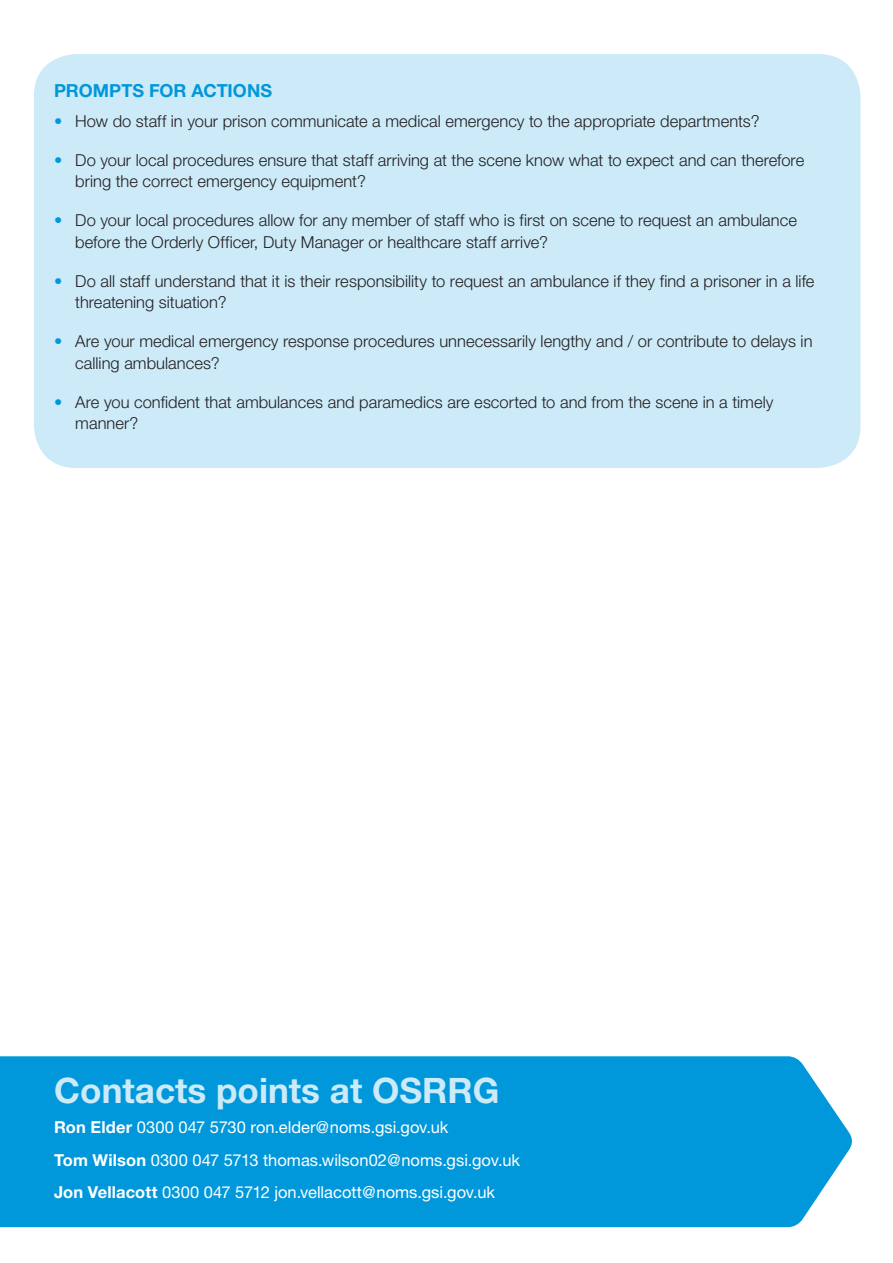
<style>
.page{position:relative;width:893px;height:1263px;background:#fff}
.page>*{position:absolute;margin:0;border:0;box-sizing:border-box;transform-origin:0 0}
.return{font:700 35.1px "Helvetica Neue";color:#cceaf8}
.A_head{font:700 18px "Helvetica Neue";color:#0098db}
.bullets{font:300 16.5px/21.8px "Helvetica Neue";color:#231f20}
.return-2{font:16.5px "Helvetica Neue";color:#fff}
.s1{color:#0098db}
.s2{font-weight:700}
</style>
<div class="page">
<div style="left:34px;top:54px;width:826px;height:414px;background:#cceaf8;border-radius:43px"></div>
<div style="left:0;top:1056px;width:852px;height:171px;background:#0098db"></div>
<p class="A_head" style="left:54px;top:79px;width:220px">PROMPTS FOR ACTIONS</p>
<p class="bullets" style="left:54px;top:110px;width:707px"><span class="s1">•</span> How do staff in your prison communicate a medical emergency to the appropriate departments?</p>
<p class="bullets" style="left:75px;top:149px;width:730px;text-indent:-21px"><span class="s1">•</span> Do your local procedures ensure that staff arriving at the scene know what to expect and can therefore bring the correct emergency equipment?</p>
<p class="bullets" style="left:75px;top:209px;width:723px;text-indent:-21px"><span class="s1">•</span> Do your local procedures allow for any member of staff who is first on scene to request an ambulance before the Orderly Officer, Duty Manager or healthcare staff arrive?</p>
<p class="bullets" style="left:75px;top:270px;width:741px;text-indent:-21px"><span class="s1">•</span> Do all staff understand that it is their responsibility to request an ambulance if they find a prisoner in a life threatening situation?</p>
<p class="bullets" style="left:75px;top:330px;width:739px;text-indent:-21px"><span class="s1">•</span> Are your medical emergency response procedures unnecessarily lengthy and / or contribute to delays in calling ambulances?</p>
<p class="bullets" style="left:75px;top:391px;width:700px;text-indent:-21px"><span class="s1">•</span> Are you confident that ambulances and paramedics are escorted to and from the scene in a timely manner?</p>
<p class="return" style="left:54px;top:1069px;width:447px">Contacts points at OSRRG</p>
<p class="return-2" style="left:54px;top:1118px;width:396px"><span class="s2">Ron Elder</span> 0300 047 5730 ron.elder@noms.gsi.gov.uk</p>
<p class="return-2" style="left:54px;top:1150px;width:468px"><span class="s2">Tom Wilson</span> 0300 047 5713 thomas.wilson02@noms.gsi.gov.uk</p>
<p class="return-2" style="left:54px;top:1183px;width:443px"><span class="s2">Jon Vellacott</span> 0300 047 5712 jon.vellacott@noms.gsi.gov.uk</p>
</div>
